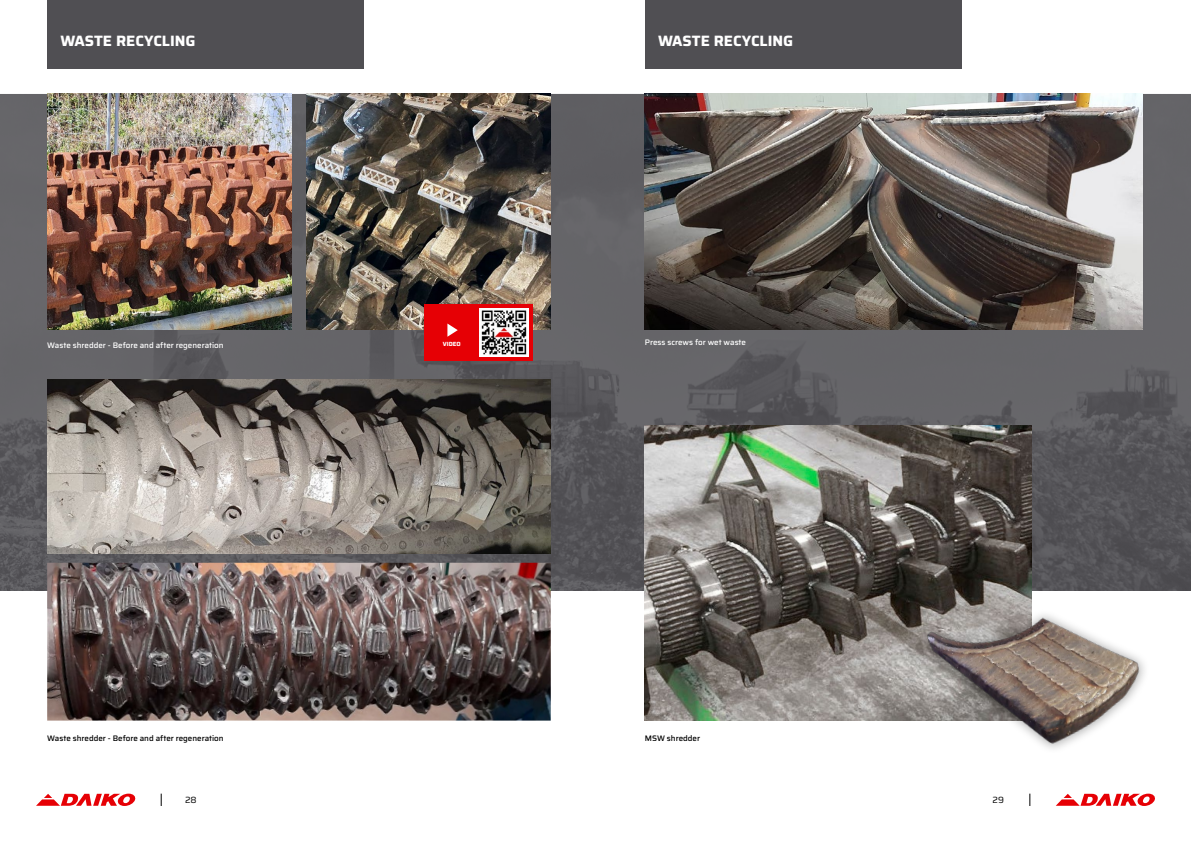
<style>
.page{position:relative;width:1191px;height:842px;background:#fff}
.page>*{position:absolute;margin:0;border:0;box-sizing:border-box;transform-origin:0 0}
.t1{font:700 15px "Saira";color:#fff}
.t2{font:9px "Saira";color:#000}
.t3{font:500 8px "Saira";color:#fff}
.t4{font:500 8px "Saira";color:#000}
.t5{font:700 6px "Saira";color:#fff}
</style>
<div class="page">
<svg style="left:161px;top:794px;width:1px;height:12px"></svg>
<svg style="left:36px;top:794px;width:100px;height:12px"></svg>
<svg style="left:1029px;top:794px;width:1px;height:12px"></svg>
<svg style="left:1056px;top:794px;width:99px;height:12px"></svg>
<img style="left:0;top:94px;width:1191px;height:496px">
<div style="left:47px;top:0;width:317px;height:68px;background:#504f53"></div>
<div style="left:645px;top:0;width:316px;height:68px;background:#504f53"></div>
<img style="left:47px;top:94px;width:245px;height:236px">
<img style="left:47px;top:379px;width:504px;height:174px">
<img style="left:306px;top:94px;width:245px;height:236px">
<img style="left:47px;top:563px;width:504px;height:158px">
<div style="left:424px;top:305px;width:108px;height:56px;background:#e60005"></div>
<img style="left:479px;top:309px;width:49px;height:48px">
<svg style="left:447px;top:323px;width:11px;height:14px"></svg>
<img style="left:645px;top:94px;width:497px;height:236px">
<img style="left:645px;top:425px;width:387px;height:296px">
<img style="left:894px;top:556px;width:287px;height:193px">
<h1 class="t1" style="left:60px;top:29px;width:137px">WASTE RECYCLING</h1>
<h1 class="t1" style="left:658px;top:29px;width:137px">WASTE RECYCLING</h1>
<p class="t3" style="left:47px;top:339px;width:178px">Waste shredder - Before and after regeneration</p>
<p class="t5" style="left:443px;top:340px;width:19px">VIDEO</p>
<p class="t3" style="left:645px;top:336px;width:103px">Press screws for wet waste</p>
<p class="t4" style="left:47px;top:732px;width:178px">Waste shredder - Before and after regeneration</p>
<p class="t4" style="left:645px;top:732px;width:57px">MSW shredder</p>
<p class="t2" style="left:185px;top:793px;width:13px">28</p>
<p class="t2" style="left:992px;top:793px;width:13px">29</p>
</div>
